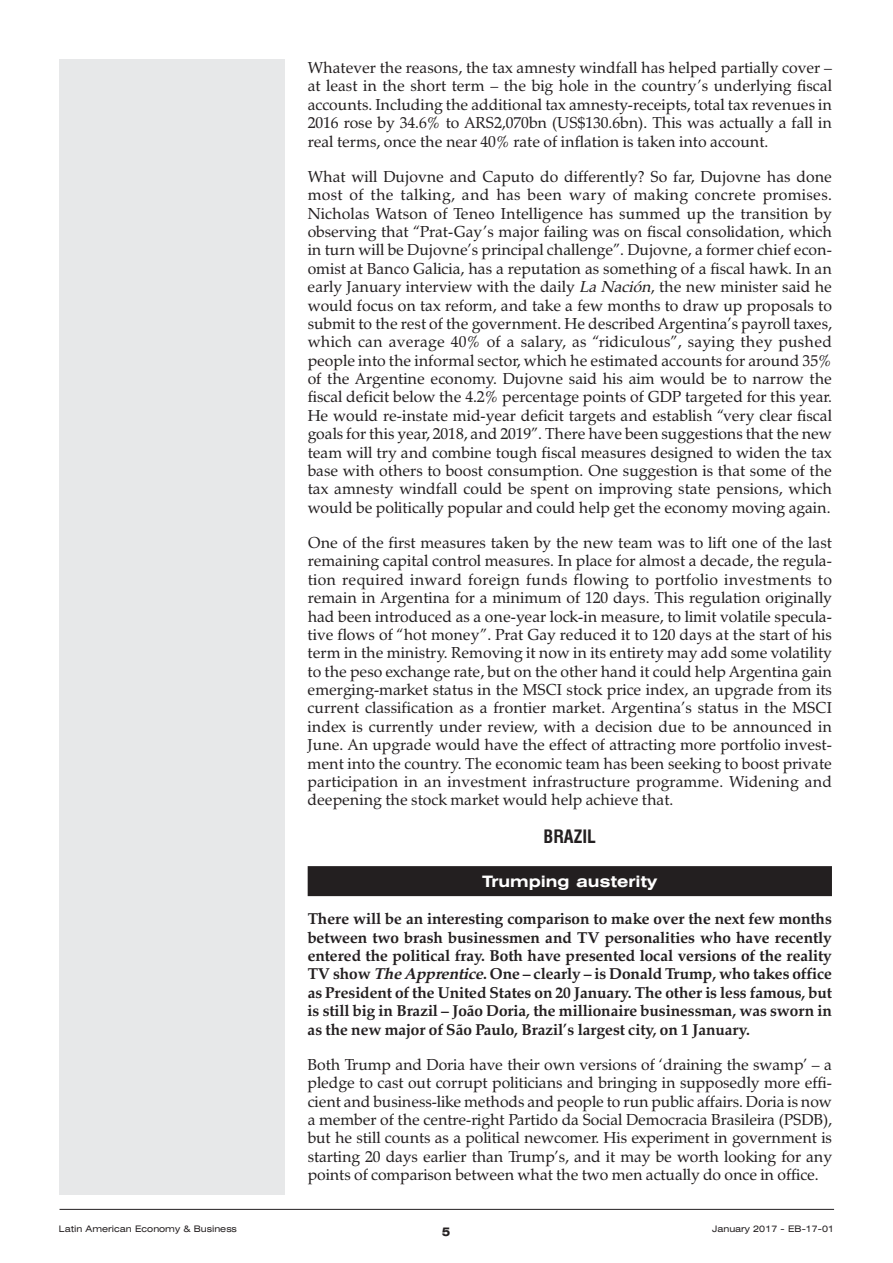
<style>
.page{position:relative;width:893px;height:1263px;background:#fff}
.page>*{position:absolute;margin:0;border:0;box-sizing:border-box;transform-origin:0 0}
.t1{font:700 condensed 18px "Swiss 721 BT";color:#231f20}
.t2{font:15.75px/18.5px "Zapf Calligraphic 801 BT";color:#231f20;text-align:justify}
.t3{font:700 15.75px/18.5px "Zapf Calligraphic 801 BT";letter-spacing:-.005em;color:#231f20;text-align:justify}
.t4{font:700 expanded 15.75px "Swiss 721 BT";color:#fff}
.t5{font:700 expanded 12px "Swiss 721 BT";color:#231f20}
.t6{font:expanded 9px "Swiss 721 BT";color:#231f20}
.s1{font-style:italic}
</style>
<div class="page">
<div style="left:308px;top:866px;width:524px;height:30px;background:#231f20"></div>
<div style="left:60px;top:60px;width:225px;height:1135px;background:#e7e8e9"></div>
<hr style="left:60px;top:1209px;width:774px;height:1px;background:#231f20">
<p class="t2" style="left:308px;top:58px;width:526px">Whatever the reasons, the tax amnesty windfall has helped partially cover – at least in the short term – the big hole in the country’s underlying fiscal accounts. Including the additional tax amnesty-receipts, total tax revenues in 2016 rose by 34.6% to ARS2,070bn (US$130.6bn). This was actually a fall in real terms, once the near 40% rate of inflation is taken into account.</p>
<p class="t2" style="left:308px;top:167px;width:526px">What will Dujovne and Caputo do differently? So far, Dujovne has done most of the talking, and has been wary of making concrete promises.<br>Nicholas Watson of Teneo Intelligence has summed up the transition by observing that “Prat-Gay’s major failing was on fiscal consolidation, which in turn will be Dujovne’s principal challenge”. Dujovne, a former chief econ&shy;omist at Banco Galicia, has a reputation as something of a fiscal hawk. In an early January interview with the daily <span class="s1">LaNación</span>, the new minister said he would focus on tax reform, and take a few months to draw up proposals to submit to the rest of the government. He described Argentina’s payroll taxes, which can average 40% of a salary, as “ridiculous”, saying they pushed people into the informal sector, which he estimated accounts for around 35% of the Argentine economy. Dujovne said his aim would be to narrow the fiscal deficit below the 4.2% percentage points of GDP targeted for this year.<br>He would re-instate mid-year deficit targets and establish “very clear fiscal goals for this year, 2018, and 2019”. There have been suggestions that the new team will try and combine tough fiscal measures designed to widen the tax base with others to boost consumption. One suggestion is that some of the tax amnesty windfall could be spent on improving state pensions, which would be politically popular and could help get the economy moving again.</p>
<p class="t2" style="left:308px;top:533px;width:526px">One of the first measures taken by the new team was to lift one of the last remaining capital control measures. In place for almost a decade, the regula&shy;tion required inward foreign funds flowing to portfolio investments to remain in Argentina for a minimum of 120 days. This regulation originally had been introduced as a one-year lock-in measure, to limit volatile specula&shy;tive flows of “hot money”. Prat Gay reduced it to 120 days at the start of his term in the ministry. Removing it now in its entirety may add some volatility to the peso exchange rate, but on the other hand it could help Argentina gain emerging-market status in the MSCI stock price index, an upgrade from its current classification as a frontier market. Argentina’s status in the MSCI index is currently under review, with a decision due to be announced in June. An upgrade would have the effect of attracting more portfolio invest&shy;ment into the country. The economic team has been seeking to boost private participation in an investment infrastructure programme. Widening and deepening the stock market would help achieve that.</p>
<p class="t1" style="left:544px;top:827px;width:54px">BRAZIL</p>
<p class="t4" style="left:482px;top:872px;width:176px">Trumping austerity</p>
<p class="t3" style="left:308px;top:909px;width:526px">There will be an interesting comparison to make over the next few months between two brash businessmen and TV personalities who have recently entered the political fray. Both have presented local versions of the reality TV show <span class="s1">TheApprentice</span>. One – clearly – is Donald Trump, who takes office as President of the United States on 20 January. The other is less famous, but is still big in Brazil – João Doria, the millionaire businessman, was sworn in as the new major of São Paulo, Brazil’s largest city, on 1 January.</p>
<p class="t2" style="left:308px;top:1055px;width:526px">Both Trump and Doria have their own versions of ‘draining the swamp’ – a pledge to cast out corrupt politicians and bringing in supposedly more effi&shy;cient and business-like methods and people to run public affairs. Doria is now a member of the centre-right Partido da Social Democracia Brasileira (PSDB), but he still counts as a political newcomer. His experiment in government is starting 20 days earlier than Trump’s, and it may be worth looking for any points of comparison between what the two men actually do once in office.</p>
<p class="t6" style="left:59px;top:1224px;width:180px">Latin American Economy &amp; Business</p>
<p class="t5" style="left:442px;top:1225px;width:10px">5</p>
<p class="t6" style="left:712px;top:1224px;width:123px">January 2017 - EB-17-01</p>
</div>
